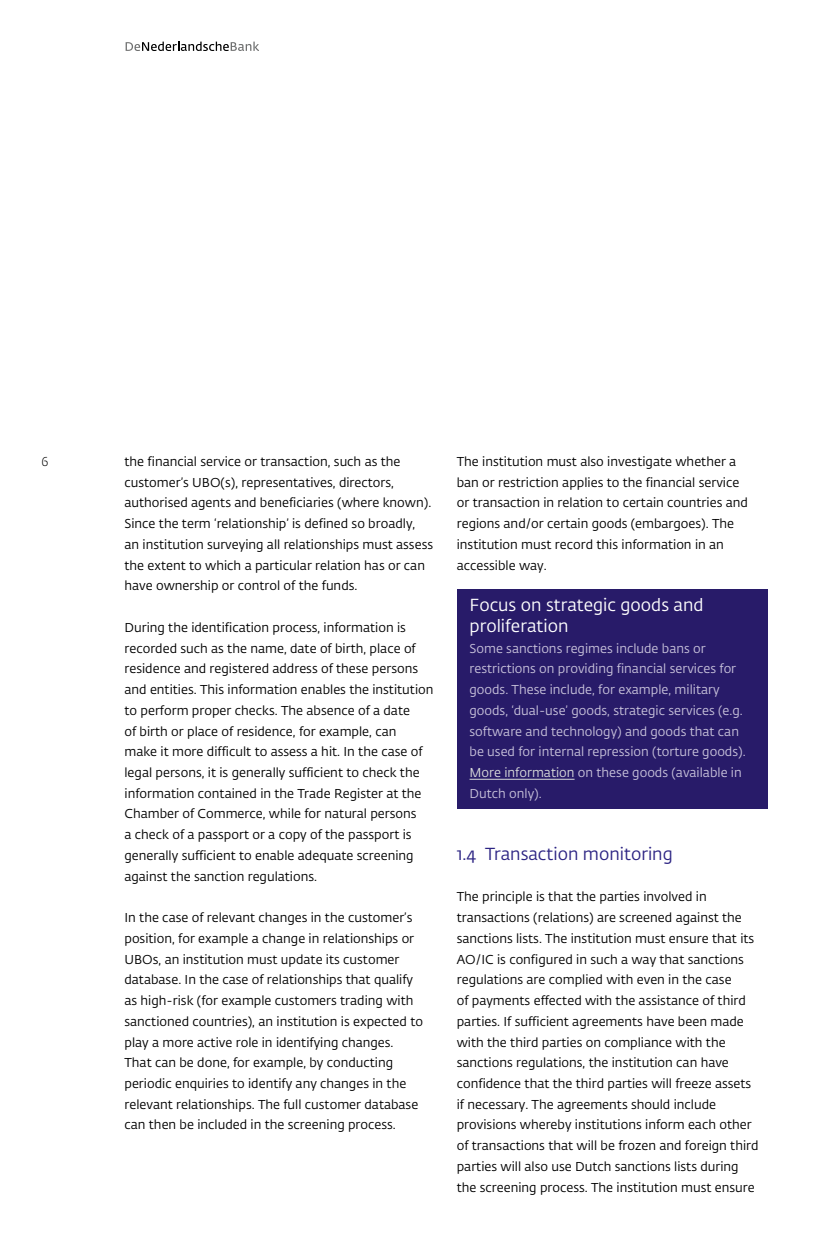
<style>
.page{position:relative;width:830px;height:1244px;background:#fff}
.page>*{position:absolute;margin:0;border:0;box-sizing:border-box;transform-origin:0 0}
.Kader_Kop{font:17.25px/20.7px "DNB Fedra";color:#fff}
.Kop_2{font:17.25px "DNB Fedra";color:#2c2483}
.Body{font:12.75px/20.7px "DNB Fedra";color:#000}
.Kader_Body{font:12.75px/20.7px "DNB Fedra";color:#c7c1da}
.t1{font:300 12.75px "DNB Fedra";color:#000}
.s1{color:#d8dada}
</style>
<div class="page">
<svg style="left:125px;top:42px;width:134px;height:9px"></svg>
<div style="left:456px;top:589px;width:311px;height:68px;background:#281b69"></div>
<div style="left:456px;top:638px;width:311px;height:129px;background:#281b69"></div>
<div style="left:456px;top:763px;width:311px;height:46px;background:#281b69"></div>
<hr style="left:469px;top:779px;width:105px;height:1px;background:#d8dada">
<p class="t1" style="left:41px;top:454px;width:8px">6</p>
<p class="Body" style="left:124px;top:451px;width:310px">the financial service or transaction, such as the customer’s UBO(s), representatives, directors, authorised agents and beneficiaries (where known).<br>Since the term ‘relationship’ is defined so broadly, an institution surveying all relationships must assess the extent to which a particular relation has or can have ownership or control of the funds.</p>
<p class="Body" style="left:124px;top:617px;width:310px">During the identification process, information is recorded such as the name, date of birth, place of residence and registered address of these persons and entities. This information enables the institution to perform proper checks. The absence of a date<br>of birth or place of residence, for example, can<br>make it more difficult to assess a hit. In the case of legal persons, it is generally sufficient to check the information contained in the Trade Register at the Chamber of Commerce, while for natural persons<br>a check of a passport or a copy of the passport is generally sufficient to enable adequate screening against the sanction regulations.</p>
<p class="Body" style="left:124px;top:907px;width:300px">In the case of relevant changes in the customer’s position, for example a change in relationships or UBOs, an institution must update its customer database. In the case of relationships that qualify as high-risk (for example customers trading with sanctioned countries), an institution is expected to play a more active role in identifying changes.<br>That can be done, for example, by conducting periodic enquiries to identify any changes in the relevant relationships. The full customer database can then be included in the screening process.</p>
<p class="Body" style="left:456px;top:451px;width:292px">The institution must also investigate whether a ban or restriction applies to the financial service or transaction in relation to certain countries and regions and/or certain goods (embargoes). The institution must record this information in an accessible way.</p>
<p class="Kader_Kop" style="left:469px;top:595px;width:235px">Focus on strategic goods and proliferation</p>
<p class="Kader_Body" style="left:469px;top:638px;width:277px">Some sanctions regimes include bans or restrictions on providing financial services for goods. These include, for example, military goods, ‘dual-use’ goods, strategic services (e.g. software and technology) and goods that can be used for internal repression (torture goods).</p>
<p class="Kader_Body" style="left:469px;top:762px;width:274px"><span class="s1">More information</span> on these goods (available in<br>Dutch only).</p>
<p class="Kop_2" style="left:456px;top:843px;width:217px">1.4 Transaction monitoring</p>
<p class="Body" style="left:456px;top:887px;width:303px">The principle is that the parties involved in transactions (relations) are screened against the sanctions lists. The institution must ensure that its AO/IC is configured in such a way that sanctions regulations are complied with even in the case<br>of payments effected with the assistance of third parties. If sufficient agreements have been made with the third parties on compliance with the sanctions regulations, the institution can have confidence that the third parties will freeze assets if necessary. The agreements should include provisions whereby institutions inform each other of transactions that will be frozen and foreign third parties will also use Dutch sanctions lists during the screening process. The institution must ensure</p>
</div>
